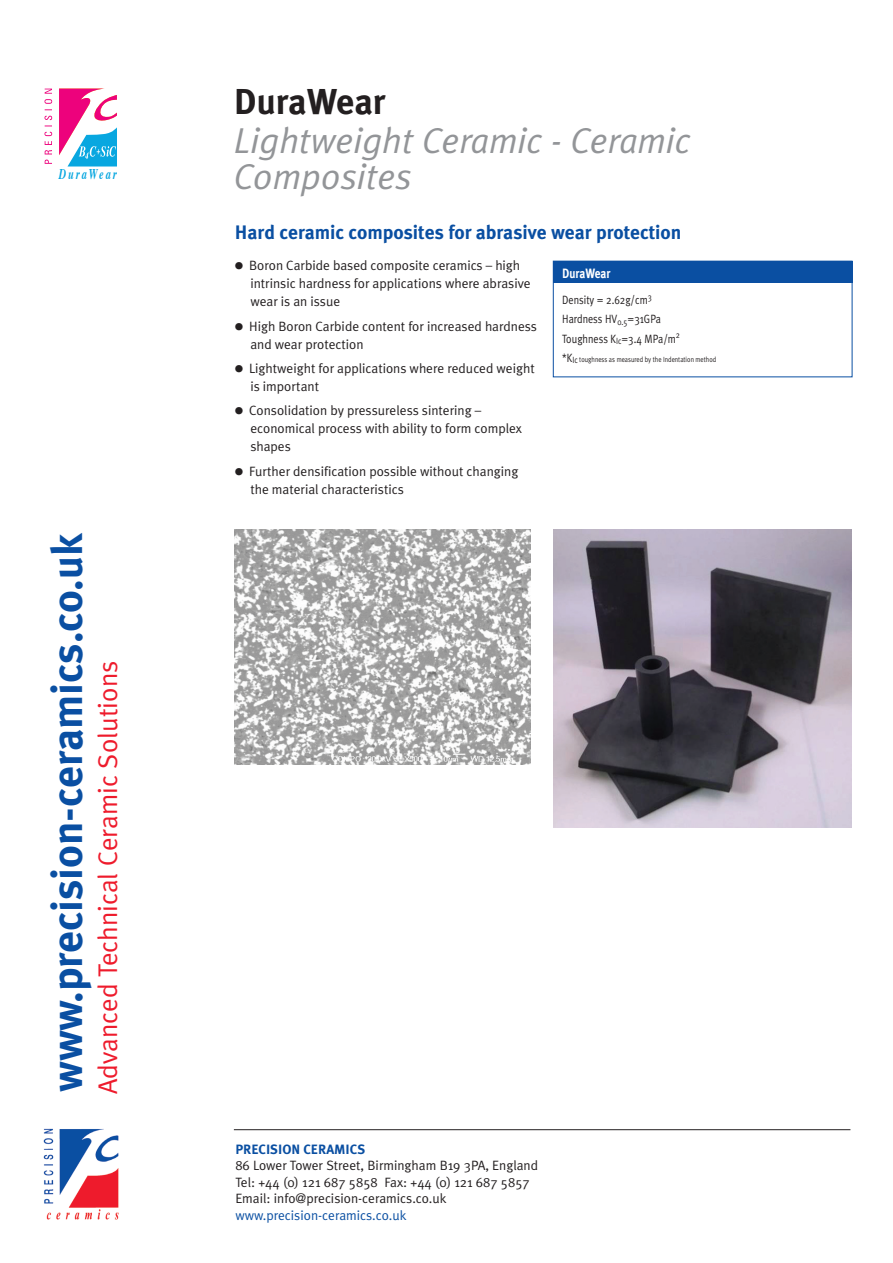
<style>
.page{position:relative;width:893px;height:1263px;background:#fff}
.page>*{position:absolute;margin:0;border:0;box-sizing:border-box;transform-origin:0 0}
.t1{font:700 43.2px "Meta Plus";color:#0a4fa2}
.t2{font:italic 36px/36px "Meta Plus Normal";color:#939598}
.t3{font:700 36px "Meta Plus";color:#231f20}
.t4{font:27px "Meta Plus Normal";color:#ee1b2c}
.t5{font:700 19.5px "Meta Plus";color:#0a4fa2}
.t6{font:italic 700 14.85px "Times";letter-spacing:.195em;color:#08a7e0;scale:.69 1}
.t7{font:13.5px/18px "Meta Plus Normal";color:#231f20}
.t8{font:13.5px "Meta Plus Normal";color:#0a4fa2}
.t9{font:700 13.5px "Meta Plus";color:#0a4fa2}
.t10{font:700 13.5px "Meta Plus";color:#fff;scale:.85 1}
.t11{font:12px/19.2px "Meta Plus Normal";color:#231f20;scale:.85 1}
.t12{font:7.5px "Meta Plus Normal";color:#231f20;scale:.85 1}
.s1{font-size:12px}
.s2{font-size:9px}
.s3{font-family:"Frutiger";font-weight:900;font-size:21px}
</style>
<div class="page">
<img style="left:43px;top:1128px;width:76px;height:92px">
<hr style="left:234px;top:1129px;width:616px;height:1px;background:#231f20">
<img style="left:234px;top:529px;width:297px;height:236px">
<div style="left:553px;top:261px;width:300px;height:21px;background:#0a4fa2"></div>
<div style="left:553px;top:261px;width:300px;height:116px;border:1px solid #0a4fa2"></div>
<img style="left:553px;top:529px;width:298px;height:299px">
<svg style="left:45px;top:89px;width:7px;height:75px"></svg>
<svg style="left:59px;top:89px;width:58px;height:77px"></svg>
<p class="t6" style="left:59px;top:160px;width:85px">DuraWear</p>
<h1 class="t1" style="left:42px;top:1092px;width:561px;rotate:-90deg">www.precision-ceramics.co.uk</h1>
<h3 class="t4" style="left:92px;top:1094px;width:434px;rotate:-90deg">Advanced Technical Ceramic Solutions</h3>
<h2 class="t3" style="left:234px;top:80px;width:154px">DuraWear</h2>
<h2 class="t2" style="left:234px;top:122px;width:458px">Lightweight Ceramic - Ceramic<br>Composites</h2>
<h3 class="t5" style="left:235px;top:221px;width:448px">Hard ceramic composites for abrasive wear protection</h3>
<p class="t10" style="left:562px;top:265px;width:59px">DuraWear</p>
<p class="t11" style="left:562px;top:290px;width:140px">Density = 2.62g/cm<sup>3<br></sup>Hardness HV<sub>0.5</sub>=31GPa<br>Toughness K<sub>Ic</sub>=3.4 MPa/m<sup>2</sup></p>
<p class="t12" style="left:562px;top:355px;width:183px"><span class="s1">*K</span><span class="s2">Ic</span> toughness as measured by the Indentation method</p>
<p class="t7" style="left:250px;top:256px;width:282px;text-indent:-16px"><span class="s3">•</span> Boron Carbide based composite ceramics – high intrinsic hardness for applications where abrasive wear is an issue</p>
<p class="t7" style="left:250px;top:317px;width:288px;text-indent:-16px"><span class="s3">•</span> High Boron Carbide content for increased hardness and wear protection</p>
<p class="t7" style="left:250px;top:359px;width:286px;text-indent:-16px"><span class="s3">•</span> Lightweight for applications where reduced weight is important</p>
<p class="t7" style="left:250px;top:402px;width:273px;text-indent:-16px"><span class="s3">•</span> Consolidation by pressureless sintering – economical process with ability to form complex shapes</p>
<p class="t7" style="left:250px;top:462px;width:269px;text-indent:-16px"><span class="s3">•</span> Further densification possible without changing the material characteristics</p>
<p class="t9" style="left:235px;top:1141px;width:131px">Precision Ceramics</p>
<p class="t7" style="left:235px;top:1157px;width:304px;line-height:16.5px">86 Lower Tower Street, Birmingham B19 3PA, England<br>Tel: +44 (0) 121 687 5858 Fax: +44 (0) 121 687 5857<br>Email: info@precision-ceramics.co.uk</p>
<p class="t8" style="left:235px;top:1207px;width:173px">www.precision-ceramics.co.uk</p>
</div>
